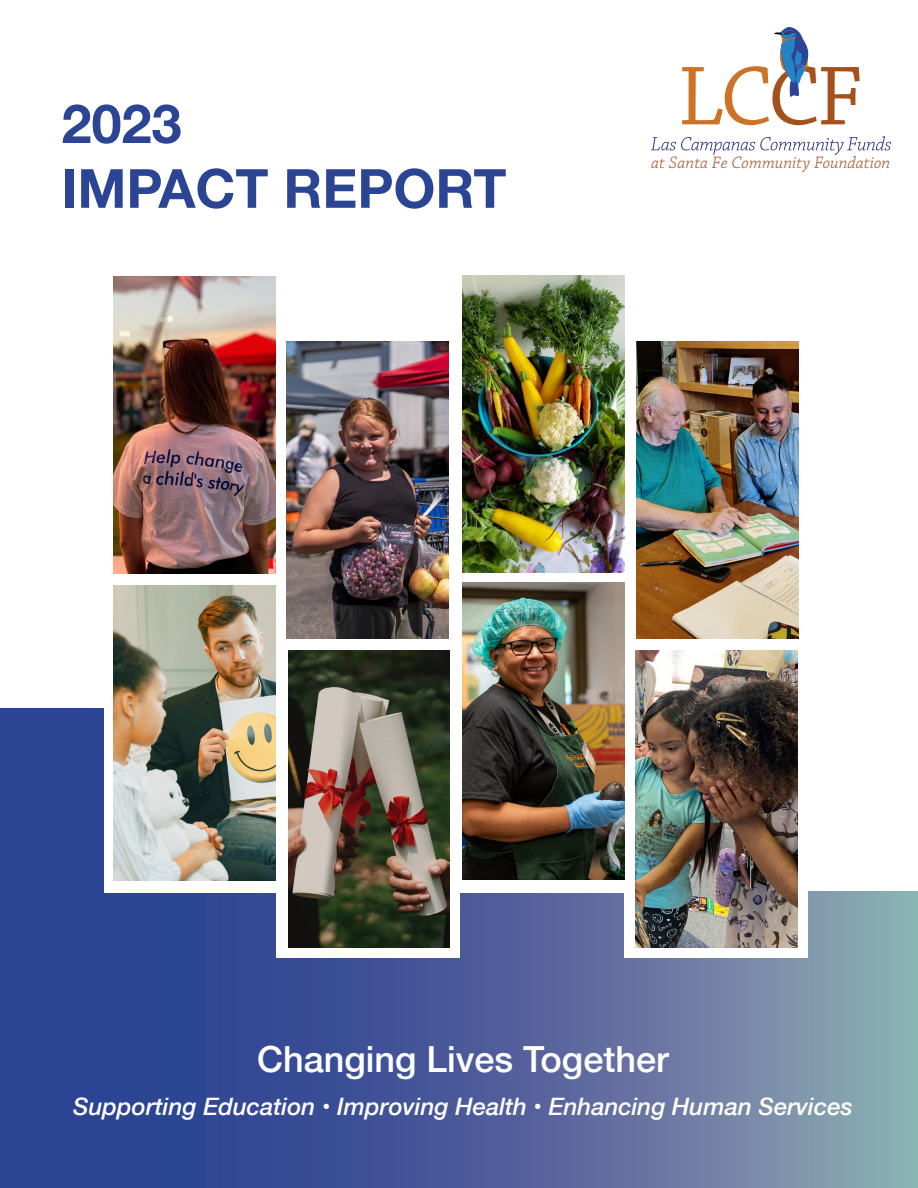
<style>
.page{position:relative;width:918px;height:1188px;background:#fff}
.page>*{position:absolute;margin:0;border:0;box-sizing:border-box;transform-origin:0 0}
.t1{font:700 54px/64.8px "Helvetica Neue";color:#2b4493}
.t2{font:500 36px "Helvetica Neue";color:#fff}
.t3{font:italic 500 24px "Helvetica Neue";color:#fff}
.t4{font:17.4px "Chaparral Pro Light It Capt";letter-spacing:.005em;color:#a35124}
.s1{font-weight:400;font-style:normal}
</style>
<div class="page">
<svg style="left:0;top:708px;width:918px;height:480px;background:#4d629c"></svg>
<div style="left:104px;top:587px;width:184px;height:306px;background:#fff"></div>
<div style="left:276px;top:652px;width:184px;height:306px;background:#fff"></div>
<div style="left:453px;top:587px;width:184px;height:306px;background:#fff"></div>
<div style="left:624px;top:652px;width:184px;height:306px;background:#fff"></div>
<img style="left:114px;top:277px;width:162px;height:297px">
<img style="left:286px;top:341px;width:162px;height:297px">
<img style="left:463px;top:583px;width:162px;height:297px">
<img style="left:635px;top:650px;width:162px;height:297px">
<img style="left:637px;top:341px;width:162px;height:297px">
<img style="left:114px;top:585px;width:162px;height:295px">
<img style="left:463px;top:275px;width:162px;height:297px">
<img style="left:288px;top:650px;width:162px;height:297px">
<div style="left:807px;top:705px;width:111px;height:185px;background:#fff"></div>
<svg style="left:682px;top:27px;width:178px;height:98px"></svg>
<svg style="left:651px;top:136px;width:240px;height:19px"></svg>
<p class="t1" style="left:62px;top:93px;width:446px">2023<br>IMPACT REPORT</p>
<p class="t4" style="left:651px;top:153px;width:241px">at Santa Fe Community Foundation</p>
<p class="t2" style="left:257px;top:1030px;width:413px">Changing Lives Together</p>
<p class="t3" style="left:73px;top:1085px;width:781px">Supporting Education <span class="s1">•</span> Improving Health <span class="s1">•</span> Enhancing Human Services</p>
</div>
